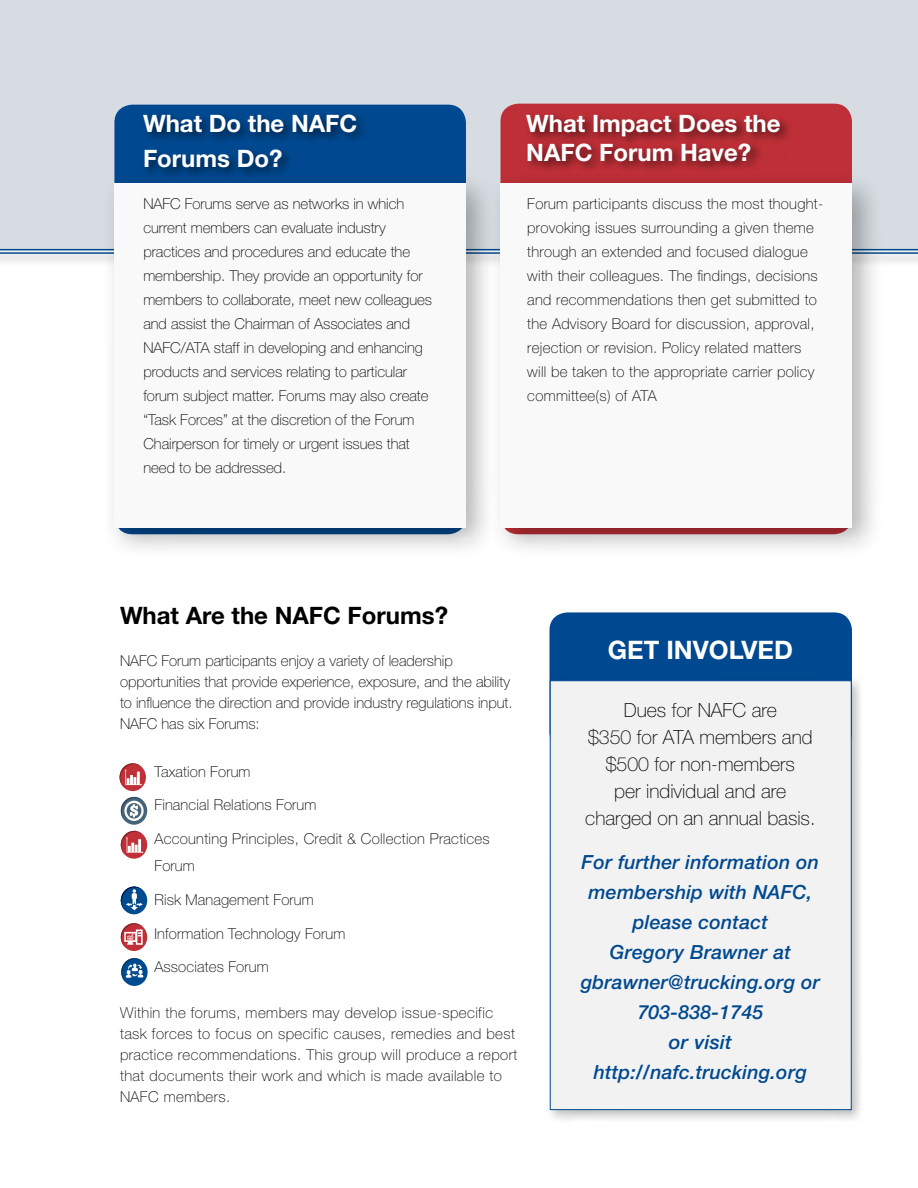
<style>
.page{position:relative;width:918px;height:1188px;background:#fff}
.page>*{position:absolute;margin:0;border:0;box-sizing:border-box;transform-origin:0 0}
.t1{font:700 25.5px "Helvetica Neue";color:#fff}
.t2{font:700 24px/35.5px "Helvetica Neue";color:#fff}
.t3{font:700 24px "Helvetica Neue";color:#000}
.t4{font:italic 500 19.5px/30px "Helvetica Neue";letter-spacing:.01em;color:#004990;text-align:center}
.t5{font:100 19.5px/27px "Helvetica Neue";color:#000;text-align:center}
.t6{font:100 15px/24px "Helvetica Neue";letter-spacing:.01em;color:#000}
.t7{font:100 15px/21px "Helvetica Neue";letter-spacing:.03em;color:#000}
</style>
<div class="page">
<div style="left:0;top:0;width:918px;height:250px;background:#d6dce1"></div>
<div style="left:549px;top:612px;width:303px;height:139px;background:#004990;border-radius:18px"></div>
<div style="left:546px;top:676px;width:319px;height:447px;background:#000;opacity:.25"></div>
<div style="left:550px;top:680px;width:302px;height:430px;background:#f2f2f2;border:1px solid #004990"></div>
<div style="left:120px;top:763px;width:26px;height:28px;background:#bf3038;border-radius:50%"></div>
<svg style="left:120px;top:763px;width:23px;height:25px"></svg>
<svg style="left:121px;top:958px;width:27px;height:28px"></svg>
<svg style="left:121px;top:958px;width:23px;height:24px"></svg>
<div style="left:121px;top:831px;width:26px;height:28px;background:#bf3038;border-radius:50%"></div>
<svg style="left:121px;top:831px;width:23px;height:24px"></svg>
<div style="left:121px;top:887px;width:26px;height:27px;background:#004a8f;border-radius:50%"></div>
<svg style="left:121px;top:887px;width:23px;height:24px"></svg>
<div style="left:121px;top:797px;width:26px;height:28px;background:#47637a;border-radius:50%"></div>
<svg style="left:121px;top:797px;width:23px;height:24px"></svg>
<div style="left:121px;top:923px;width:26px;height:28px;background:#be2f37;border-radius:50%"></div>
<svg style="left:121px;top:923px;width:23px;height:24px"></svg>
<div style="left:0;top:245px;width:918px;height:22px;background:#000;opacity:.3"></div>
<svg style="left:0;top:249px;width:918px;height:5px"></svg>
<div style="left:500px;top:104px;width:352px;height:430px;background:#be2f37;border-radius:18px"></div>
<div style="left:488px;top:170px;width:396px;height:389px;background:#000;opacity:.3"></div>
<div style="left:500px;top:183px;width:352px;height:344px;background:#f9f9f9"></div>
<div style="left:114px;top:105px;width:352px;height:429px;background:#004990;border-radius:18px"></div>
<div style="left:101px;top:170px;width:397px;height:389px;background:#000;opacity:.3"></div>
<div style="left:114px;top:183px;width:352px;height:344px;background:#f9f9f9"></div>
<div style="left:141px;top:111px;width:228px;height:69px;background:#000;opacity:.57"></div>
<div style="left:524px;top:111px;width:268px;height:63px;background:#000;opacity:.57"></div>
<h2 class="t2" style="left:143px;top:105px;width:216px">What Do the NAFC<br>Forums Do?</h2>
<h2 class="t2" style="left:526px;top:108px;width:256px;line-height:28.8px">What Impact Does the<br>NAFC Forum Have?</h2>
<p class="t6" style="left:143px;top:192px;width:290px">NAFC Forums serve as networks in which current members can evaluate industry practices and procedures and educate the membership. They provide an opportunity for members to collaborate, meet new colleagues and assist the Chairman of Associates and NAFC/ATA staff in developing and enhancing products and services relating to particular forum subject matter. Forums may also create “Task Forces” at the discretion of the Forum Chairperson for timely or urgent issues that need to be addressed.</p>
<p class="t6" style="left:527px;top:192px;width:297px">Forum participants discuss the most thought&shy;provoking issues surrounding a given theme through an extended and focused dialogue with their colleagues. The findings, decisions and recommendations then get submitted to the Advisory Board for discussion, approval, rejection or revision. Policy related matters will be taken to the appropriate carrier policy committee(s) of ATA</p>
<h2 class="t3" style="left:120px;top:601px;width:330px">What Are the NAFC Forums?</h2>
<p class="t6" style="left:120px;top:651px;width:394px;line-height:21px">NAFC Forum participants enjoy a variety of leadership opportunities that provide experience, exposure, and the ability to influence the direction and provide industry regulations input.<br>NAFC has six Forums:</p>
<p class="t6" style="left:154px;top:759px;width:98px">Taxation Forum</p>
<p class="t6" style="left:154px;top:793px;width:163px">Financial Relations Forum</p>
<p class="t6" style="left:154px;top:825px;width:337px;line-height:27px">Accounting Principles, Credit &amp; Collection Practices<br>Forum</p>
<p class="t6" style="left:154px;top:888px;width:161px">Risk Management Forum</p>
<p class="t6" style="left:154px;top:921px;width:192px">Information Technology Forum</p>
<p class="t6" style="left:154px;top:955px;width:116px">Associates Forum</p>
<p class="t7" style="left:120px;top:1002px;width:399px">Within the forums, members may develop issue-specific task forces to focus on specific causes, remedies and best practice recommendations. This group will produce a report that documents their work and which is made available to NAFC members.</p>
<h1 class="t1" style="left:608px;top:634px;width:187px">GET INVOLVED</h1>
<h3 class="t5" style="left:585px;top:697px;width:232px">Dues for NAFC are<br>$350 for ATA members and $500 for non-members<br>per individual and are charged on an annual basis.</h3>
<h3 class="t4" style="left:581px;top:847px;width:241px">For further information on membership with NAFC, please contact<br>Gregory Brawner at gbrawner@trucking.org or<br>703-838-1745<br>or visit http://nafc.trucking.org</h3>
</div>
